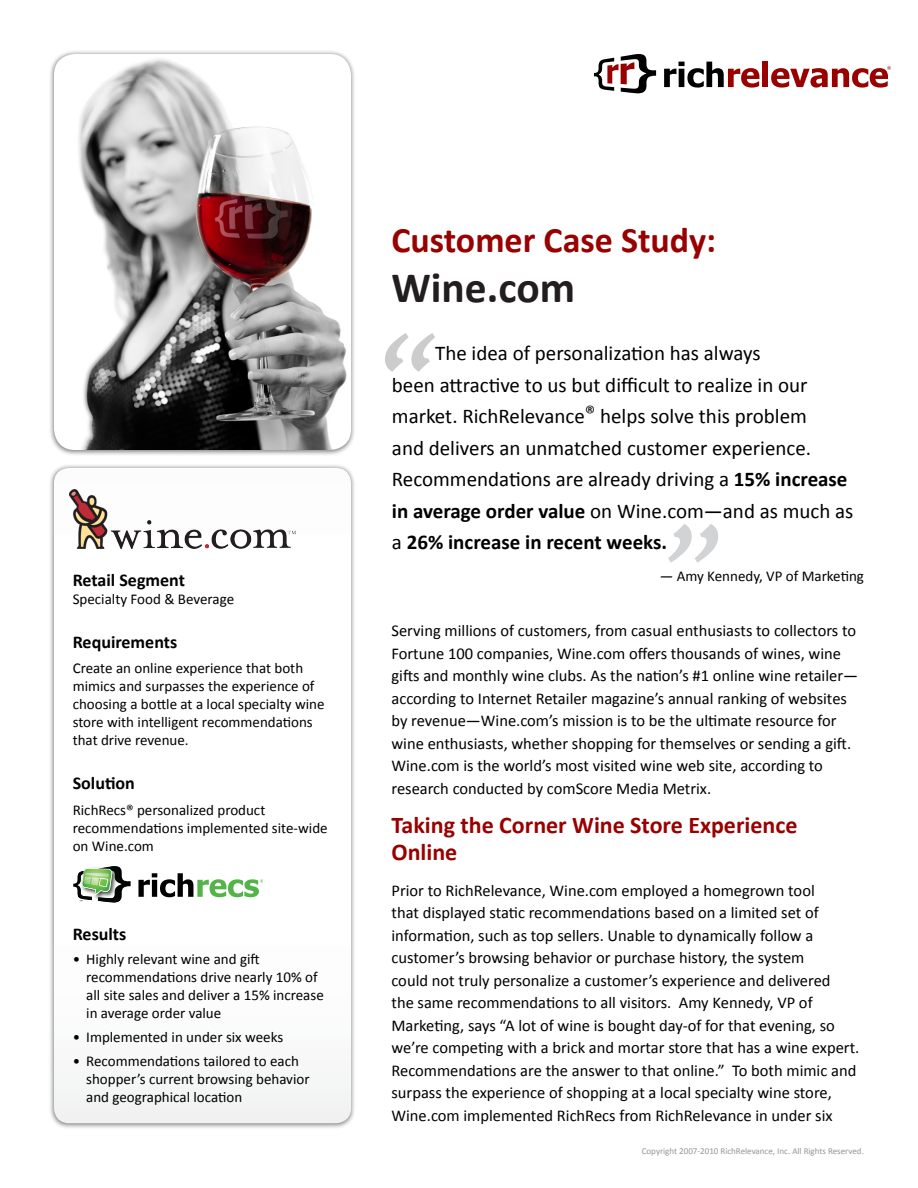
<style>
.page{position:relative;width:918px;height:1188px;background:#fff}
.page>*{position:absolute;margin:0;border:0;box-sizing:border-box;transform-origin:0 0}
.t1{font:italic 700 105.6px "Calisto";color:#ccc}
.t2{font:italic 700 105.6px "Calisto";color:#d1d3d4}
.t3{font:700 43.5px "Calibri";color:#221e1f}
.t4{font:700 36px "Calibri";color:#990101}
.t5{font:700 24px/27px "Calibri";color:#990101}
.t6{font:21px/31.5px "Calibri";color:#000}
.t7{font:700 18px "Calibri";color:#000}
.t8{font:16.5px/22.5px "Calibri";color:#000}
.t9{font:15px/18px "Calibri";color:#000}
.t10{font:9px "Calibri";color:#939598}
.s1{font-weight:700}
</style>
<div class="page">
<div style="left:49px;top:464px;width:307px;height:665px;background:#000;opacity:.5"></div>
<svg style="left:54px;top:468px;width:297px;height:655px"></svg>
<img style="left:69px;top:489px;width:227px;height:59px">
<div style="left:49px;top:50px;width:306px;height:406px;background:#000;opacity:.5"></div>
<img style="left:54px;top:54px;width:297px;height:396px">
<svg style="left:594px;top:54px;width:62px;height:40px"></svg>
<svg style="left:664px;top:62px;width:95px;height:26px"></svg>
<div style="left:762px;top:62px;width:6px;height:25px;background:#900"></div>
<svg style="left:771px;top:66px;width:120px;height:22px"></svg>
<svg style="left:138px;top:873px;width:125px;height:24px"></svg>
<img style="left:78px;top:865px;width:42px;height:1px">
<svg style="left:73px;top:866px;width:58px;height:37px"></svg>
<p class="t7" style="left:73px;top:569px;width:114px">Retail Segment</p>
<p class="t9" style="left:73px;top:589px;width:163px">Specialty Food &amp; Beverage</p>
<p class="t7" style="left:73px;top:631px;width:106px">Requirements</p>
<p class="t9" style="left:73px;top:659px;width:253px">Create an online experience that both mimics and surpasses the experience of choosing a bottle at a local specialty wine store with intelligent recommendations that drive revenue.</p>
<p class="t7" style="left:73px;top:772px;width:64px">Solution</p>
<p class="t9" style="left:73px;top:800px;width:256px">RichRecs® personalized product recommendations implemented site-wide on Wine.com</p>
<p class="t7" style="left:73px;top:923px;width:55px">Results</p>
<p class="t9" style="left:86px;top:950px;width:239px;text-indent:-14px">• Highly relevant wine and gift recommendations drive nearly 10% of all site sales and deliver a 15% increase in average order value</p>
<p class="t9" style="left:73px;top:1028px;width:212px">• Implemented in under six weeks</p>
<p class="t9" style="left:86px;top:1052px;width:225px;text-indent:-14px">• Recommendations tailored to each shopper’s current browsing behavior and geographical location</p>
<p class="t4" style="left:392px;top:218px;width:326px">Customer Case Study:</p>
<p class="t3" style="left:392px;top:260px;width:185px">Wine.com</p>
<p class="t1" style="left:370px;top:309px;width:58px">“</p>
<p class="t6" style="left:392px;top:336px;width:463px;text-indent:43px">The idea of personalization has always<br>been attractive to us but difficult to realize in our market. RichRelevance® helps solve this problem<br>and delivers an unmatched customer experience.<br>Recommendations are already driving a <span class="s1">15% increase in average order value</span> on Wine.com—and as much as a <span class="s1">26% increase in recent weeks.</span></p>
<p class="t9" style="left:660px;top:566px;width:206px">— Amy Kennedy, VP of Marketing</p>
<p class="t2" style="left:654px;top:500px;width:58px">”</p>
<p class="t8" style="left:392px;top:619px;width:468px">Serving millions of customers, from casual enthusiasts to collectors to Fortune 100 companies, Wine.com offers thousands of wines, wine gifts and monthly wine clubs. As the nation’s #1 online wine retailer— according to Internet Retailer magazine’s annual ranking of websites by revenue—Wine.com’s mission is to be the ultimate resource for wine enthusiasts, whether shopping for themselves or sending a gift.<br>Wine.com is the world’s most visited wine web site, according to research conducted by comScore Media Metrix.</p>
<p class="t5" style="left:392px;top:810px;width:408px">Taking the Corner Wine Store Experience<br>Online</p>
<p class="t8" style="left:392px;top:878px;width:469px">Prior to RichRelevance, Wine.com employed a homegrown tool<br>that displayed static recommendations based on a limited set of information, such as top sellers. Unable to dynamically follow a customer’s browsing behavior or purchase history, the system<br>could not truly personalize a customer’s experience and delivered<br>the same recommendations to all visitors. Amy Kennedy, VP of Marketing, says “A lot of wine is bought day-of for that evening, so we’re competing with a brick and mortar store that has a wine expert.<br>Recommendations are the answer to that online.” To both mimic and surpass the experience of shopping at a local specialty wine store, Wine.com implemented RichRecs from RichRelevance in under six</p>
<p class="t10" style="left:642px;top:1145px;width:224px">Copyright 2007-2010 RichRelevance, Inc. All Rights Reserved.</p>
</div>
